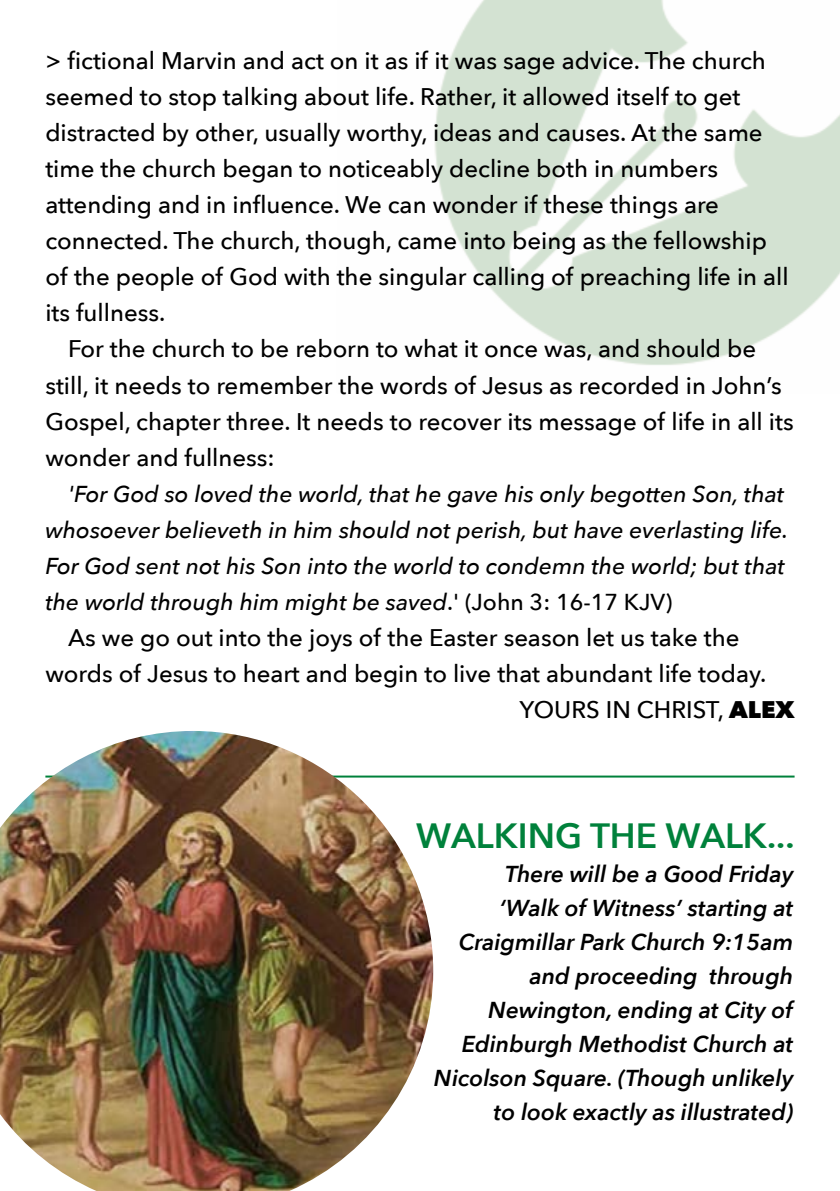
<style>
.page{position:relative;width:840px;height:1191px;background:#fff}
.page>*{position:absolute;margin:0;border:0;box-sizing:border-box;transform-origin:0 0}
.t1{font:600 35px "Avenir Next";color:#00813b}
.t2{font:500 24px/36px "Avenir Next";color:#000}
.t3{font:italic 500 23px/36px "Avenir Next";color:#000}
.t4{font:italic 600 23px/34px "Avenir Next";color:#000;text-align:right}
.s1{font-style:normal}
.s2{font-weight:800}
</style>
<div class="page">
<hr style="left:45px;top:775px;width:749px;height:2px;background:#00813b">
<img style="left:434px;top:0;width:405px;height:365px">
<img style="left:0;top:731px;width:433px;height:460px">
<p class="t2" style="left:45px;top:42px;width:744px">&gt; fictional Marvin and act on it as if it was sage advice. The church seemed to stop talking about life. Rather, it allowed itself to get distracted by other, usually worthy, ideas and causes. At the same time the church began to noticeably decline both in numbers attending and in influence. We can wonder if these things are connected. The church, though, came into being as the fellowship of the people of God with the singular calling of preaching life in all its fullness.</p>
<p class="t2" style="left:45px;top:330px;width:749px;text-indent:23px">For the church to be reborn to what it once was, and should be still, it needs to remember the words of Jesus as recorded in John’s Gospel, chapter three. It needs to recover its message of life in all its wonder and fullness:</p>
<p class="t3" style="left:45px;top:474px;width:744px;text-indent:23px">'For God so loved the world, that he gave his only begotten Son, that whosoever believeth in him should not perish, but have everlasting life.<br>For God sent not his Son into the world to condemn the world; but that the world through him might be saved<span class="s1">.' (John 3: 16-17 KJV)</span></p>
<p class="t2" style="left:68px;top:618px;width:672px">As we go out into the joys of the Easter season let us take the</p>
<p class="t2" style="left:45px;top:654px;width:722px">words of Jesus to heart and begin to live that abundant life today.</p>
<p class="t2" style="left:519px;top:690px;width:277px">YOURS IN CHRIST, <span class="s2">ALEX</span></p>
<h1 class="t1" style="left:416px;top:805px;width:379px">WALKING THE WALK...</h1>
<p class="t4" style="left:433px;top:856px;width:361px">There will be a Good Friday<br>‘Walk of Witness’ starting at<br>Craigmillar Park Church 9:15am and proceeding through<br>Newington, ending at City of<br>Edinburgh Methodist Church at<br>Nicolson Square. (Though unlikely to look exactly as illustrated)</p>
</div>
